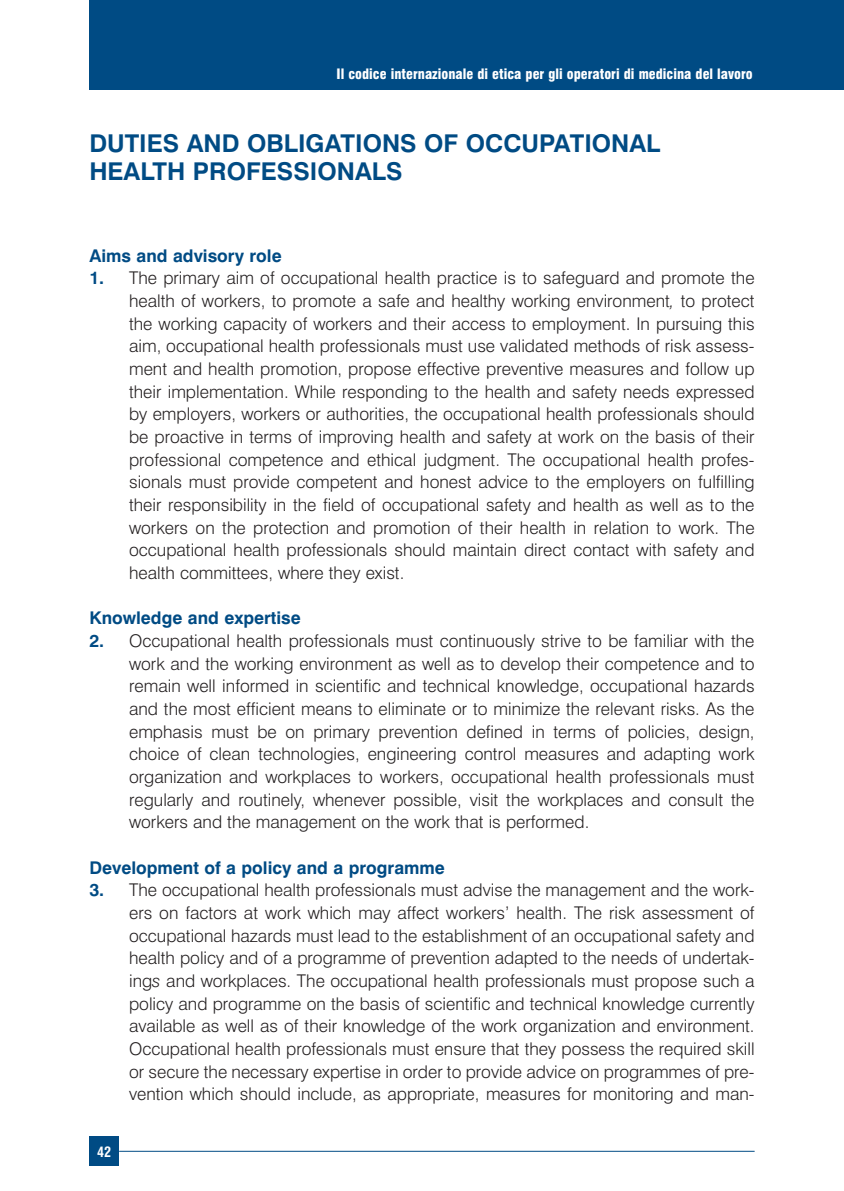
<style>
.page{position:relative;width:844px;height:1191px;background:#fff}
.page>*{position:absolute;margin:0;border:0;box-sizing:border-box;transform-origin:0 0}
.t1{font:24.5px/28px "Swiss 721 BHAIAAC";color:#004b84}
.t2{font:17.5px/22.6px "Swiss 721 BTHAIAAE";color:#231f20;text-align:justify}
.t3{font:17.5px "Swiss 721 BHAIAAC";color:#004b84}
.t4{font:14px "Swiss 721 BT Black Con HAIAAG";color:#fff}
.t5{font:14px "Swiss 721 BT Bold Con HAIAAH";color:#fff}
.s1{font-family:"Swiss 721 BHAIAAC";color:#004b84}
.s2{font-family:"Swiss 721 BT Light HAIAAB"}
</style>
<div class="page">
<div style="left:89px;top:0;width:754px;height:89px;background:#004b84"></div>
<div style="left:89px;top:1136px;width:30px;height:30px;background:#004b84"></div>
<hr style="left:119px;top:1150px;width:635px;height:1px;background:#004b84">
<p class="t4" style="left:336px;top:68px;width:417px">Il codice internazionale di etica per gli operatori di medicina del lavoro</p>
<h1 class="t1" style="left:89px;top:131px;width:572px">DUTIES AND OBLIGATIONS OF OCCUPATIONAL<br>HEALTH PROFESSIONALS</h1>
<p class="t3" style="left:89px;top:249px;width:194px">Aims and advisory role</p>
<p class="t2" style="left:129px;top:268px;width:627px;text-indent:-40px"><span class="s1">1.</span> The primary aim of occupational health practice is to safeguard and promote the health of workers, to promote a safe and healthy working environment<span class="s2">,</span> to protect the working capacity of workers and their access to employment. In pursuing this aim, occupational health professionals must use validated methods of risk assess&shy;ment and health promotion, propose effective preventive measures and follow up their implementation. While responding to the health and safety needs expressed by employers, workers or authorities, the occupational health professionals should be proactive in terms of improving health and safety at work on the basis of their professional competence and ethical judgment. The occupational health profes&shy;sionals must provide competent and honest advice to the employers on fulfilling their responsibility in the field of occupational safety and health as well as to the workers on the protection and promotion of their health in relation to work. The occupational health professionals should maintain direct contact with safety and health committees, where they exist.</p>
<p class="t3" style="left:89px;top:612px;width:213px">Knowledge and expertise</p>
<p class="t2" style="left:129px;top:631px;width:627px;text-indent:-40px"><span class="s1">2.</span> Occupational health professionals must continuously strive to be familiar with the work and the working environment as well as to develop their competence and to remain well informed in scientific and technical knowledge, occupational hazards and the most efficient means to eliminate or to minimize the relevant risks. As the emphasis must be on primary prevention defined in terms of policies, design, choice of clean technologies, engineering control measures and adapting work organization and workplaces to workers, occupational health professionals must regularly and routinely, whenever possible, visit the workplaces and consult the workers and the management on the work that is performed.</p>
<p class="t3" style="left:89px;top:861px;width:357px">Development of a policy and a programme</p>
<p class="t2" style="left:129px;top:880px;width:627px;text-indent:-40px"><span class="s1">3.</span> The occupational health professionals must advise the management and the work&shy;ers on factors at work which may affect workers’ health. The risk assessment of occupational hazards must lead to the establishment of an occupational safety and health policy and of a programme of prevention adapted to the needs of undertak&shy;ing<span class="s2">s</span> and workplaces. The occupational health professionals must propose such a policy and programme on the basis of scientific and technical knowledge currently available as well as of their knowledge of the work organization and environment.<br>Occupational health professionals must ensure that they possess the required skill or secure the necessary expertise in order to provide advice on programmes of pre&shy;vention which should include, as appropriate, measures for monitoring and man-</p>
<p class="t5" style="left:97px;top:1145px;width:15px">42</p>
</div>
